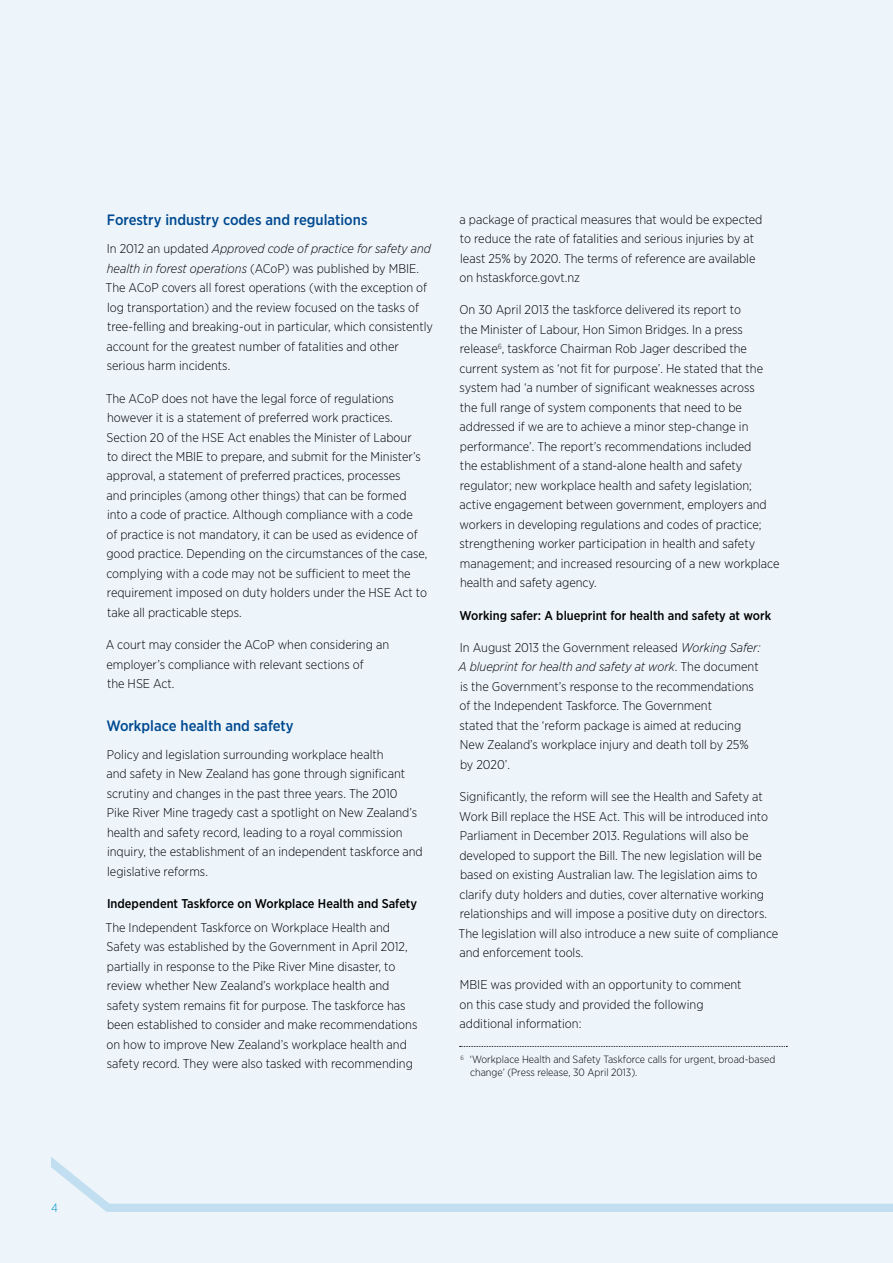
<style>
.page{position:relative;width:893px;height:1263px;background:#edf5fb}
.page>*{position:absolute;margin:0;border:0;box-sizing:border-box;transform-origin:0 0}
.t1{font:500 15px "Gotham Narrow";color:#004990}
.t2{font:300 12.75px/19.5px "Gotham Narrow";color:#000}
.t3{font:500 12.75px "Gotham Narrow";color:#000}
.t4{font:300 12px "Gotham Narrow";color:#0093d0}
.t5{font:300 10.5px/12.6px "Gotham Narrow";color:#000}
.s1{font-style:italic}
</style>
<div class="page">
<svg style="left:51px;top:1157px;width:842px;height:55px"></svg>
<svg style="left:460px;top:1046px;width:327px;height:1px"></svg>
<p class="t1" style="left:107px;top:210px;width:262px">Forestry industry codes and regulations</p>
<p class="t2" style="left:106px;top:239px;width:329px">In 2012 an updated <span class="s1">Approved code of practice for safety and health in forest operations</span> (ACoP) was published by MBIE.<br>The ACoP covers all forest operations (with the exception of log transportation) and the review focused on the tasks of tree-felling and breaking-out in particular, which consistently account for the greatest number of fatalities and other serious harm incidents.</p>
<p class="t2" style="left:106px;top:388px;width:323px">The ACoP does not have the legal force of regulations however it is a statement of preferred work practices.<br>Section 20 of the HSE Act enables the Minister of Labour<br>to direct the MBIE to prepare, and submit for the Minister’s approval, a statement of preferred practices, processes<br>and principles (among other things) that can be formed into a code of practice. Although compliance with a code<br>of practice is not mandatory, it can be used as evidence of good practice. Depending on the circumstances of the case, complying with a code may not be sufficient to meet the requirement imposed on duty holders under the HSE Act to take all practicable steps.</p>
<p class="t2" style="left:106px;top:635px;width:285px">A court may consider the ACoP when considering an employer’s compliance with relevant sections of<br>the HSE Act.</p>
<p class="t1" style="left:106px;top:716px;width:189px">Workplace health and safety</p>
<p class="t2" style="left:107px;top:744px;width:318px">Policy and legislation surrounding workplace health<br>and safety in New Zealand has gone through significant scrutiny and changes in the past three years. The 2010<br>Pike River Mine tragedy cast a spotlight on New Zealand’s health and safety record, leading to a royal commission inquiry, the establishment of an independent taskforce and legislative reforms.</p>
<p class="t3" style="left:107px;top:895px;width:312px">Independent Taskforce on Workplace Health and Safety</p>
<p class="t2" style="left:106px;top:917px;width:313px">The Independent Taskforce on Workplace Health and Safety was established by the Government in April 2012, partially in response to the Pike River Mine disaster, to review whether New Zealand’s workplace health and safety system remains fit for purpose. The taskforce has been established to consider and make recommendations on how to improve New Zealand’s workplace health and safety record. They were also tasked with recommending</p>
<p class="t2" style="left:459px;top:209px;width:305px">a package of practical measures that would be expected to reduce the rate of fatalities and serious injuries by at least 25% by 2020. The terms of reference are available on hstaskforce.govt.nz</p>
<p class="t2" style="left:459px;top:300px;width:322px">On 30 April 2013 the taskforce delivered its report to<br>the Minister of Labour, Hon Simon Bridges. In a press release<sup>6</sup>, taskforce Chairman Rob Jager described the current system as ‘not fit for purpose’. He stated that the system had ‘a number of significant weaknesses across<br>the full range of system components that need to be addressed if we are to achieve a minor step-change in performance’. The report’s recommendations included<br>the establishment of a stand-alone health and safety regulator; new workplace health and safety legislation; active engagement between government, employers and workers in developing regulations and codes of practice; strengthening worker participation in health and safety management; and increased resourcing of a new workplace health and safety agency.</p>
<p class="t3" style="left:460px;top:607px;width:313px">Working safer: A blueprint for health and safety at work</p>
<p class="t2" style="left:458px;top:637px;width:304px">In August 2013 the Government released <span class="s1">Working Safer:<br>A blueprint for health and safety at work</span>. The document is the Government’s response to the recommendations of the Independent Taskforce. The Government<br>stated that the ‘reform package is aimed at reducing New Zealand’s workplace injury and death toll by 25% by 2020’.</p>
<p class="t2" style="left:459px;top:787px;width:321px">Significantly, the reform will see the Health and Safety at Work Bill replace the HSE Act. This will be introduced into Parliament in December 2013. Regulations will also be developed to support the Bill. The new legislation will be based on existing Australian law. The legislation aims to clarify duty holders and duties, cover alternative working relationships and will impose a positive duty on directors.<br>The legislation will also introduce a new suite of compliance and enforcement tools.</p>
<p class="t2" style="left:459px;top:975px;width:284px">MBIE was provided with an opportunity to comment on this case study and provided the following additional information:</p>
<p class="t5" style="left:470px;top:1053px;width:307px;text-indent:-10px"><sup>6</sup> ‘Workplace Health and Safety Taskforce calls for urgent, broad-based change’ (Press release, 30 April 2013).</p>
<p class="t4" style="left:51px;top:1200px;width:8px">4</p>
</div>
